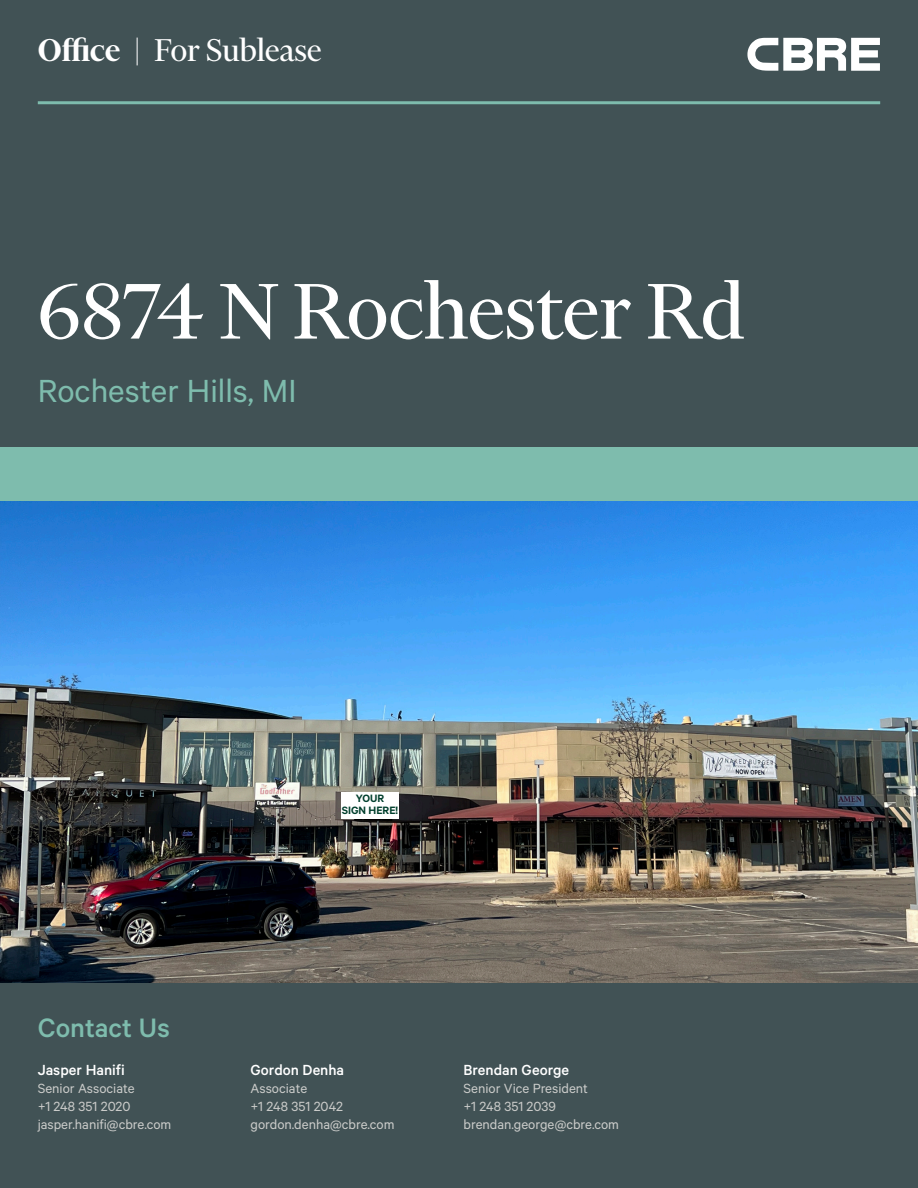
<style>
.page{position:relative;width:918px;height:1188px;background:#415255}
.page>*{position:absolute;margin:0;border:0;box-sizing:border-box;transform-origin:0 0}
.Heading_Large{font:90px "Financier Display";color:#fff}
.t1{font:36px "Financier Display";color:#fff}
.Subheading_Large{font:36px "Calibre";color:#7ebcad}
.Contact_Us{font:500 30px "Calibre";color:#7ebcad}
.Broker_Name{font:500 16.5px "Calibre";color:#fff}
.Contact_Info{font:15px "Calibre";color:#cbccca}
.t2{font:600 12px "Calibre";color:#003f2d}
.s1{font-weight:600}
</style>
<div class="page">
<img style="left:0;top:501px;width:918px;height:482px">
<svg style="left:747px;top:38px;width:133px;height:33px"></svg>
<hr style="left:38px;top:101px;width:842px;height:3px;background:#7ebcad">
<div style="left:0;top:447px;width:918px;height:54px;background:#7ebcad"></div>
<div style="left:341px;top:792px;width:58px;height:27px;background:#fff"></div>
<p class="t1" style="left:38px;top:32px;width:285px"><span class="s1">Office</span> | For Sublease</p>
<p class="Heading_Large" style="left:38px;top:264px;width:709px">6874 N Rochester Rd</p>
<p class="Subheading_Large" style="left:38px;top:369px;width:260px">Rochester Hills, MI</p>
<p class="t2" style="left:356px;top:791px;width:30px">YOUR</p>
<p class="t2" style="left:342px;top:803px;width:58px">SIGN HERE!</p>
<p class="Contact_Us" style="left:38px;top:1010px;width:134px">Contact Us</p>
<p class="Broker_Name" style="left:38px;top:1060px;width:89px">Jasper Hanifi</p>
<p class="Contact_Info" style="left:38px;top:1080px;width:98px">Senior Associate</p>
<p class="Contact_Info" style="left:38px;top:1098px;width:94px">+1 248 351 2020</p>
<p class="Contact_Info" style="left:38px;top:1116px;width:135px">jasper.hanifi@cbre.com</p>
<p class="Broker_Name" style="left:251px;top:1060px;width:95px">Gordon Denha</p>
<p class="Contact_Info" style="left:251px;top:1080px;width:58px">Associate</p>
<p class="Contact_Info" style="left:251px;top:1098px;width:94px">+1 248 351 2042</p>
<p class="Contact_Info" style="left:251px;top:1116px;width:145px">gordon.denha@cbre.com</p>
<p class="Broker_Name" style="left:464px;top:1060px;width:107px">Brendan George</p>
<p class="Contact_Info" style="left:464px;top:1080px;width:126px">Senior Vice President</p>
<p class="Contact_Info" style="left:464px;top:1098px;width:94px">+1 248 351 2039</p>
<p class="Contact_Info" style="left:464px;top:1116px;width:157px">brendan.george@cbre.com</p>
</div>
